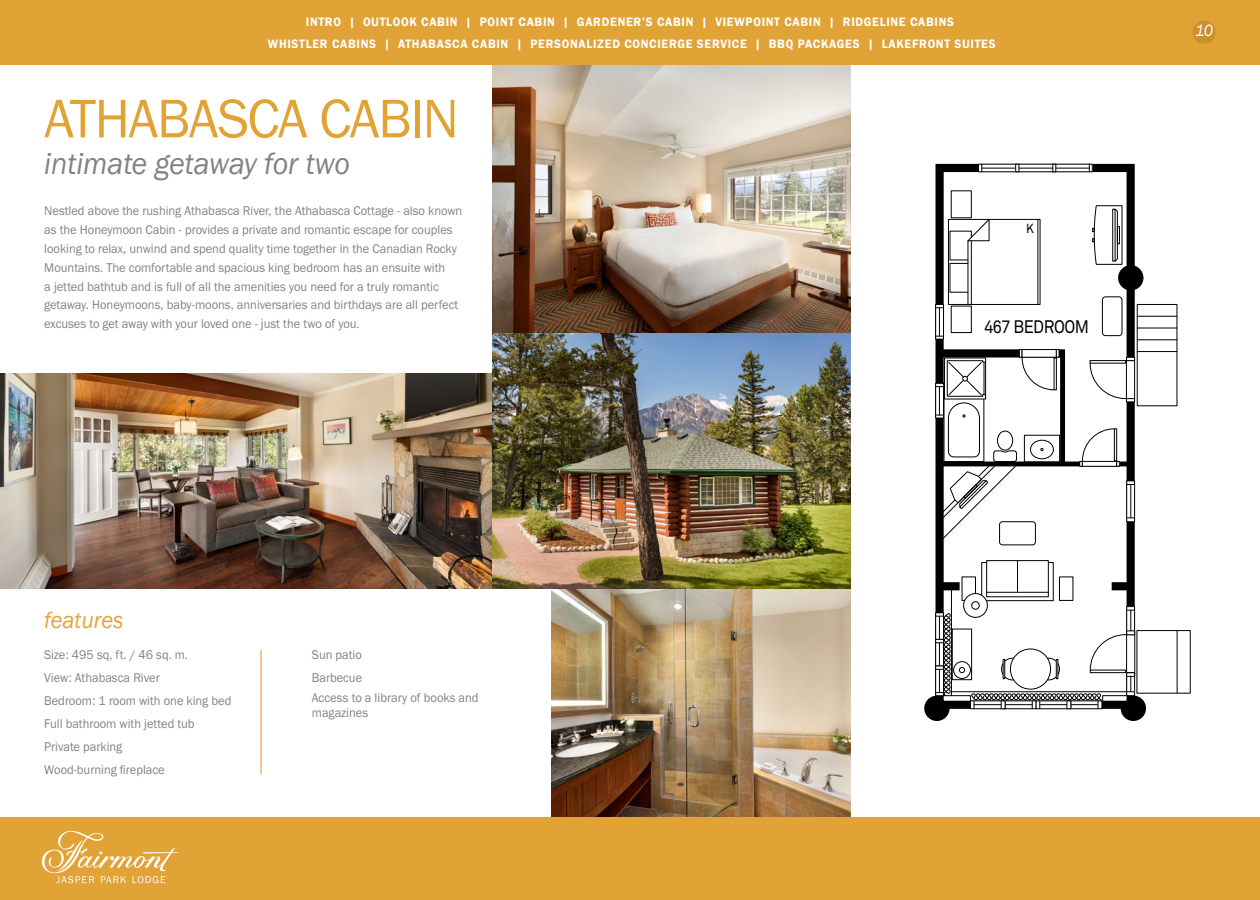
<style>
.page{position:relative;width:1260px;height:900px;background:#fff}
.page>*{position:absolute;margin:0;border:0;box-sizing:border-box;transform-origin:0 0}
.t1{font:56.25px "Franklin Gothic URW Boo";letter-spacing:-.025em;color:#e2a336}
.t2{font:italic 31.25px "Franklin Gothic";color:#808285;scale:.95 1}
.t3{font:italic 23.75px "Franklin Gothic";color:#e2a336;scale:.95 1}
.t4{font:18px "Akkurat Office";letter-spacing:-.03em;color:#000;scale:.9 1}
.t5{font:italic 16.75px "Franklin Gothic";color:#fff;scale:.95 1}
.t6{font:13.12px/18.8px "Franklin Gothic URW Boo";color:#808285;scale:.95 1}
.t7{font:13.12px "Akkurat Office";color:#000;scale:.9 1}
.t8{font:600 12.5px/21.9px "Franklin Gothic";letter-spacing:.06em;color:#fff;text-align:center;scale:.95 1}
</style>
<div class="page">
<img style="left:0;top:373px;width:492px;height:216px">
<img style="left:492px;top:64px;width:359px;height:269px">
<img style="left:551px;top:589px;width:300px;height:228px">
<div style="left:0;top:0;width:1260px;height:64px;background:#e2a336"></div>
<div style="left:0;top:817px;width:1260px;height:83px;background:#e2a336"></div>
<hr style="left:1137px;top:316px;width:40px;height:1px;background:#000">
<hr style="left:1137px;top:328px;width:40px;height:1px;background:#000">
<hr style="left:1137px;top:339px;width:40px;height:1px;background:#000">
<hr style="left:1137px;top:351px;width:40px;height:1px;background:#000">
<div style="left:1136px;top:630px;width:55px;height:64px;border:1px solid #000"></div>
<hr style="left:1177px;top:631px;width:1px;height:62px;background:#000">
<svg style="left:935px;top:163px;width:204px;height:547px"></svg>
<div style="left:940px;top:582px;width:20px;height:8px;background:#000"></div>
<div style="left:1112px;top:582px;width:20px;height:8px;background:#000"></div>
<div style="left:1060px;top:355px;width:5px;height:109px;background:#000"></div>
<div style="left:940px;top:349px;width:125px;height:9px;background:#000"></div>
<div style="left:1118px;top:265px;width:25px;height:25px;background:#000;border-radius:50%"></div>
<svg style="left:980px;top:166px;width:35px;height:4px"></svg>
<hr style="left:982px;top:168px;width:34px;height:1px;background:#000">
<svg style="left:1056px;top:166px;width:35px;height:4px"></svg>
<hr style="left:1055px;top:168px;width:34px;height:1px;background:#000">
<svg style="left:1020px;top:166px;width:33px;height:4px"></svg>
<svg style="left:1053px;top:164px;width:3px;height:8px"></svg>
<hr style="left:1019px;top:168px;width:34px;height:1px;background:#000">
<svg style="left:1015px;top:164px;width:5px;height:8px"></svg>
<div style="left:935px;top:304px;width:9px;height:35px;border:1px solid #000"></div>
<svg style="left:936px;top:218px;width:54px;height:119px"></svg>
<div style="left:935px;top:383px;width:9px;height:35px;border:1px solid #000"></div>
<svg style="left:924px;top:613px;width:26px;height:108px"></svg>
<hr style="left:951px;top:691px;width:184px;height:1px;background:#000">
<div style="left:1126px;top:606px;width:9px;height:29px;border:1px solid #000"></div>
<svg style="left:1128px;top:483px;width:5px;height:37px"></svg>
<div style="left:1126px;top:481px;width:9px;height:41px;border:1px solid #000"></div>
<hr style="left:1131px;top:484px;width:1px;height:34px;background:#000">
<div style="left:970px;top:701px;width:35px;height:8px;border:1px solid #000"></div>
<svg style="left:972px;top:610px;width:174px;height:111px"></svg>
<svg style="left:1090px;top:357px;width:45px;height:45px"></svg>
<svg style="left:1079px;top:428px;width:41px;height:39px"></svg>
<svg style="left:936px;top:349px;width:123px;height:191px"></svg>
<hr style="left:260px;top:650px;width:2px;height:124px;background:#e9a35b">
<img style="left:492px;top:333px;width:359px;height:256px">
<svg style="left:42px;top:831px;width:137px;height:52px"></svg>
<div style="left:1192px;top:21px;width:24px;height:23px;background:#c9902f;border-radius:50%"></div>
<p class="t8" style="left:268px;top:11px;width:767px">INTRO | OUTLOOK CABIN | POINT CABIN | GARDENER’S CABIN | VIEWPOINT CABIN | RIDGELINE CABINS<br>WHISTLER CABINS | ATHABASCA CABIN | PERSONALIZED CONCIERGE SERVICE | BBQ PACKAGES | LAKEFRONT SUITES</p>
<h1 class="t1" style="left:44px;top:84px;width:416px">ATHABASCA CABIN</h1>
<h2 class="t2" style="left:44px;top:144px;width:323px">intimate getaway for two</h2>
<p class="t6" style="left:44px;top:202px;width:442px">Nestled above the rushing Athabasca River, the Athabasca Cottage - also known as the Honeymoon Cabin - provides a private and romantic escape for couples looking to relax, unwind and spend quality time together in the Canadian Rocky Mountains. The comfortable and spacious king bedroom has an ensuite with<br>a jetted bathtub and is full of all the amenities you need for a truly romantic getaway. Honeymoons, baby-moons, anniversaries and birthdays are all perfect excuses to get away with your loved one - just the two of you.</p>
<p class="t7" style="left:1026px;top:221px;width:10px">K</p>
<h3 class="t4" style="left:984px;top:316px;width:118px">467 BEDROOM</h3>
<p class="t5" style="left:1195px;top:20px;width:21px">10</p>
<h3 class="t3" style="left:44px;top:606px;width:85px">features</h3>
<p class="t6" style="left:44px;top:643px;width:198px;line-height:23.1px">Size: 495 sq, ft. / 46 sq. m.<br>View: Athabasca River<br>Bedroom: 1 room with one king bed<br>Full bathroom with jetted tub<br>Private parking<br>Wood-burning fireplace</p>
<p class="t6" style="left:312px;top:643px;width:54px;line-height:23.1px">Sun patio<br>Barbecue</p>
<p class="t6" style="left:312px;top:690px;width:177px;line-height:15px">Access to a library of books and magazines</p>
</div>
